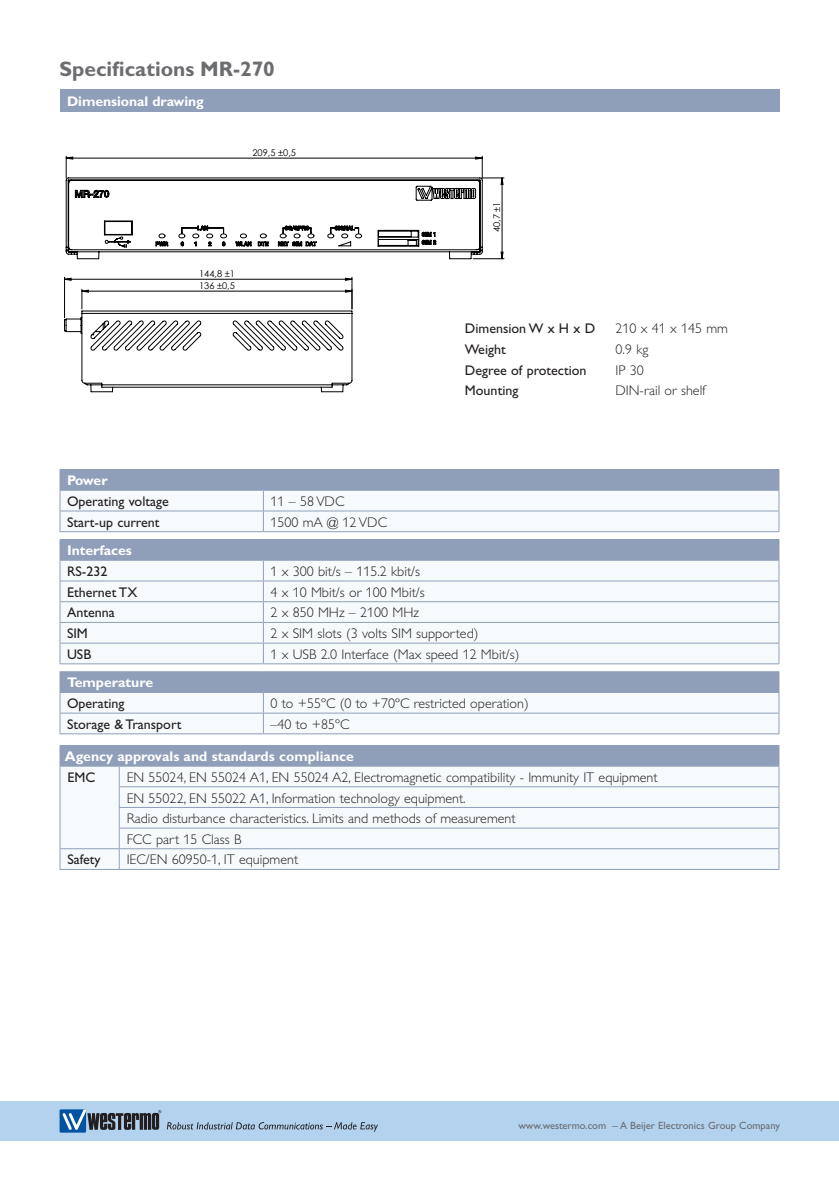
<style>
.page{position:relative;width:839px;height:1186px;background:#fff}
.page>*{position:absolute;margin:0;border:0;box-sizing:border-box;transform-origin:0 0}
.Rubbe_Specifications{font:700 21px "Gill Alt One Mod";color:#6c6d70}
.Bildtext{font:300 14px "Gill Alt One Mod";color:#231f20}
.Bildtext-2{font:14px "Gill Alt One Mod";color:#231f20}
.Tabellrubrik{font:700 14px "Gill Alt One Mod";color:#fff}
.Bildtext-3{font:700 14px "Gill Alt One Mod";color:#fff}
.TekniskaDataRubriker{font:700 14px "Gill Alt One Mod";letter-spacing:-.005em;color:#fff}
.t1{font:10.5px "Gill Alt One Mod";color:#6c6d70}
.t2{font:9.28px "Century Gothic";color:#000}
</style>
<div class="page">
<div style="left:0;top:1101px;width:838px;height:40px;background:#b3d2ee"></div>
<div style="left:60px;top:1109px;width:26px;height:23px;background:#0153a1"></div>
<svg style="left:62px;top:1109px;width:99px;height:21px"></svg>
<svg style="left:167px;top:1122px;width:211px;height:9px"></svg>
<div style="left:60px;top:89px;width:719px;height:23px;background:#8f9fba"></div>
<hr style="left:60px;top:469px;width:203px;height:1px;background:#8f9fba">
<hr style="left:263px;top:469px;width:516px;height:1px;background:#8f9fba">
<svg style="left:60px;top:470px;width:719px;height:61px"></svg>
<hr style="left:60px;top:531px;width:203px;height:1px;background:#8f9fba">
<hr style="left:263px;top:531px;width:516px;height:1px;background:#8f9fba">
<div style="left:60px;top:539px;width:718px;height:21px;background:#8f9fba"></div>
<div style="left:61px;top:561px;width:717px;height:102px;background:#f6fafd"></div>
<hr style="left:263px;top:539px;width:516px;height:1px;background:#8f9fba">
<hr style="left:60px;top:560px;width:203px;height:1px;background:#8f9fba">
<hr style="left:263px;top:560px;width:516px;height:1px;background:#8f9fba">
<hr style="left:60px;top:580px;width:203px;height:1px;background:#8f9fba">
<hr style="left:263px;top:580px;width:516px;height:1px;background:#8f9fba">
<hr style="left:60px;top:601px;width:203px;height:1px;background:#8f9fba">
<hr style="left:263px;top:601px;width:516px;height:1px;background:#8f9fba">
<hr style="left:60px;top:622px;width:203px;height:1px;background:#8f9fba">
<hr style="left:263px;top:622px;width:516px;height:1px;background:#8f9fba">
<hr style="left:60px;top:642px;width:203px;height:1px;background:#8f9fba">
<svg style="left:60px;top:560px;width:1px;height:103px"></svg>
<hr style="left:263px;top:642px;width:516px;height:1px;background:#8f9fba">
<svg style="left:263px;top:561px;width:1px;height:102px"></svg>
<svg style="left:778px;top:540px;width:1px;height:123px"></svg>
<hr style="left:60px;top:663px;width:203px;height:1px;background:#8f9fba">
<hr style="left:263px;top:663px;width:516px;height:1px;background:#8f9fba">
<hr style="left:60px;top:671px;width:203px;height:1px;background:#8f9fba">
<hr style="left:263px;top:671px;width:516px;height:1px;background:#8f9fba">
<svg style="left:60px;top:672px;width:719px;height:61px"></svg>
<hr style="left:60px;top:733px;width:203px;height:1px;background:#8f9fba">
<hr style="left:263px;top:733px;width:516px;height:1px;background:#8f9fba">
<div style="left:60px;top:745px;width:718px;height:21px;background:#8f9fba"></div>
<div style="left:61px;top:766px;width:717px;height:103px;background:#f6fafd"></div>
<hr style="left:119px;top:786px;width:660px;height:1px;background:#8f9fba">
<hr style="left:119px;top:807px;width:660px;height:1px;background:#8f9fba">
<hr style="left:119px;top:827px;width:660px;height:1px;background:#8f9fba">
<hr style="left:119px;top:848px;width:660px;height:1px;background:#8f9fba">
<hr style="left:60px;top:869px;width:59px;height:1px;background:#8f9fba">
<hr style="left:119px;top:869px;width:660px;height:1px;background:#8f9fba">
<hr style="left:119px;top:745px;width:660px;height:1px;background:#8f9fba">
<svg style="left:778px;top:746px;width:1px;height:123px"></svg>
<hr style="left:119px;top:765px;width:660px;height:1px;background:#8f9fba">
<hr style="left:60px;top:848px;width:59px;height:1px;background:#8f9fba">
<svg style="left:60px;top:766px;width:1px;height:103px"></svg>
<svg style="left:119px;top:766px;width:1px;height:103px"></svg>
<hr style="left:77px;top:457px;width:416px;height:1px;background:#000">
<hr style="left:351px;top:277px;width:1px;height:32px;background:#000">
<hr style="left:64px;top:277px;width:1px;height:41px;background:#000">
<svg style="left:65px;top:278px;width:287px;height:2px"></svg>
<svg style="left:64px;top:289px;width:288px;height:103px"></svg>
<svg style="left:65px;top:155px;width:439px;height:104px"></svg>
<p class="Rubbe_Specifications" style="left:60px;top:57px;width:217px">Specifications MR-270</p>
<p class="TekniskaDataRubriker" style="left:67px;top:93px;width:138px">Dimensional drawing</p>
<p class="t2" style="left:252px;top:146px;width:45px">209,5 ±0,5</p>
<p class="t2" style="left:199px;top:267px;width:37px">144,8 ±1</p>
<p class="t2" style="left:199px;top:279px;width:37px">136 ±0,5</p>
<p class="t2" style="left:490px;top:232px;width:32px;rotate:-90deg">40,7 ±1</p>
<p class="Bildtext-2" style="left:465px;top:321px;width:132px">Dimension W x H x D</p>
<p class="Bildtext" style="left:615px;top:321px;width:114px">210 x 41 x 145 mm</p>
<p class="Bildtext-2" style="left:465px;top:342px;width:42px">Weight</p>
<p class="Bildtext" style="left:615px;top:341px;width:34px">0.9 kg</p>
<p class="Bildtext-2" style="left:465px;top:362px;width:123px">Degree of protection</p>
<p class="Bildtext" style="left:615px;top:362px;width:30px">IP 30</p>
<p class="Bildtext-2" style="left:465px;top:383px;width:55px">Mounting</p>
<p class="Bildtext" style="left:615px;top:383px;width:92px">DIN-rail or shelf</p>
<p class="Bildtext-3" style="left:67px;top:473px;width:42px">Power</p>
<p class="Bildtext-2" style="left:67px;top:494px;width:103px">Operating voltage</p>
<p class="Bildtext" style="left:270px;top:493px;width:76px">11 – 58 VDC</p>
<p class="Bildtext-2" style="left:67px;top:514px;width:94px">Start-up current</p>
<p class="Bildtext" style="left:270px;top:514px;width:118px">1500 mA @ 12 VDC</p>
<p class="Bildtext-3" style="left:67px;top:542px;width:66px">Interfaces</p>
<p class="Bildtext-2" style="left:67px;top:564px;width:42px">RS-232</p>
<p class="Bildtext" style="left:270px;top:563px;width:151px">1 x 300 bit/s – 115.2 kbit/s</p>
<p class="Bildtext-2" style="left:67px;top:584px;width:72px">Ethernet TX</p>
<p class="Bildtext" style="left:270px;top:584px;width:156px">4 x 10 Mbit/s or 100 Mbit/s</p>
<p class="Bildtext-2" style="left:67px;top:605px;width:49px">Antenna</p>
<p class="Bildtext" style="left:270px;top:605px;width:150px">2 x 850 MHz – 2100 MHz</p>
<p class="Bildtext-2" style="left:67px;top:626px;width:22px">SIM</p>
<p class="Bildtext" style="left:270px;top:625px;width:209px">2 x SIM slots (3 volts SIM supported)</p>
<p class="Bildtext-2" style="left:67px;top:646px;width:26px">USB</p>
<p class="Bildtext" style="left:270px;top:646px;width:250px">1 x USB 2.0 Interface (Max speed 12 Mbit/s)</p>
<p class="Bildtext-3" style="left:67px;top:675px;width:88px">Temperature</p>
<p class="Bildtext-2" style="left:67px;top:696px;width:59px">Operating</p>
<p class="Bildtext" style="left:270px;top:695px;width:260px">0 to +55ºC (0 to +70ºC restricted operation)</p>
<p class="Bildtext-2" style="left:67px;top:716px;width:116px">Storage &amp; Transport</p>
<p class="Bildtext" style="left:270px;top:716px;width:81px">–40 to +85ºC</p>
<p class="Tabellrubrik" style="left:65px;top:748px;width:290px">Agency approvals and standards compliance</p>
<p class="Bildtext-2" style="left:67px;top:769px;width:29px">EMC</p>
<p class="Bildtext" style="left:127px;top:769px;width:532px">EN 55024, EN 55024 A1, EN 55024 A2, Electromagnetic compatibility - Immunity IT equipment</p>
<p class="Bildtext" style="left:127px;top:790px;width:340px">EN 55022, EN 55022 A1, Information technology equipment.</p>
<p class="Bildtext" style="left:127px;top:810px;width:390px">Radio disturbance characteristics. Limits and methods of measurement</p>
<p class="Bildtext" style="left:127px;top:831px;width:116px">FCC part 15 Class B</p>
<p class="Bildtext-2" style="left:67px;top:852px;width:35px">Safety</p>
<p class="Bildtext" style="left:127px;top:852px;width:173px">IEC/EN 60950-1, IT equipment</p>
<p class="t1" style="left:518px;top:1119px;width:263px">www.westermo.com – A Beijer Electronics Group Company</p>
</div>
